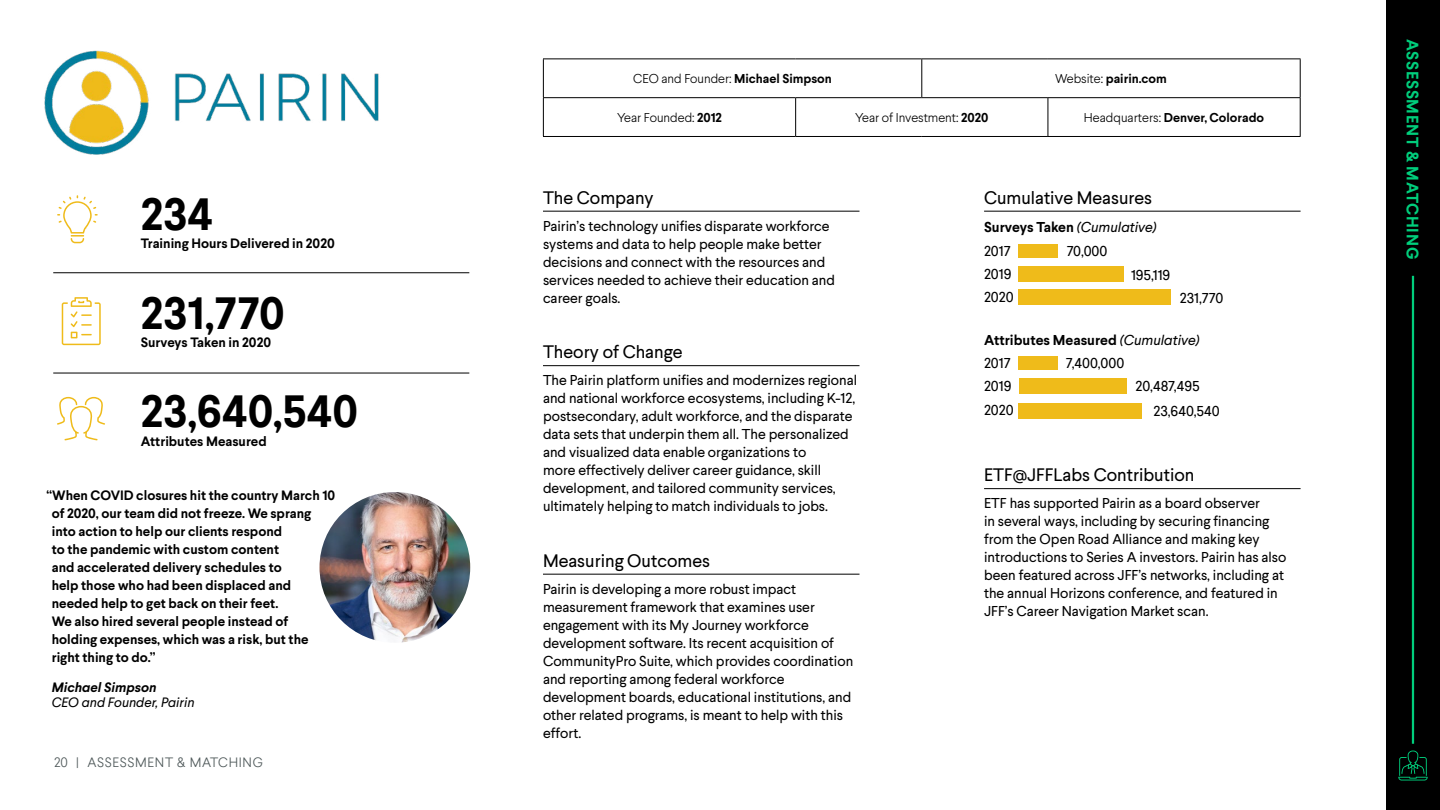
<style>
.page{position:relative;width:1440px;height:810px;background:#fff}
.page>*{position:absolute;margin:0;border:0;box-sizing:border-box;transform-origin:0 0}
.t1{font:700 45px/98.7px "Larsseit";color:#000}
.t2{font:18px "Larsseit";color:#000}
.t3{font:700 16.5px "Larsseit";letter-spacing:.045em;color:#00ce7c}
.t4{font:14.25px/18px "Larsseit";color:#000}
.t5{font:700 14.25px/23.2px "Larsseit";color:#000}
.t6{font:700 13.5px/18px "Larsseit";color:#000}
.t7{font:300 13.5px "Larsseit";letter-spacing:.05em;color:#4d5758}
.t8{font:italic 13.5px "Larsseit";color:#000}
.t9{font:italic 700 13.5px "Larsseit";color:#000}
.t10{font:300 12.75px "Larsseit";color:#000}
.t11{font:700 12.75px "Larsseit";color:#000}
.s1{font-weight:700}
.s2{font-weight:300}
.s3{font-weight:400;font-style:italic}
.s4{font-weight:400}
</style>
<div class="page">
<img style="left:44px;top:50px;width:335px;height:105px">
<hr style="left:543px;top:211px;width:317px;height:1px;background:#000">
<hr style="left:543px;top:365px;width:317px;height:1px;background:#000">
<hr style="left:543px;top:574px;width:317px;height:1px;background:#000">
<hr style="left:984px;top:488px;width:317px;height:1px;background:#000">
<hr style="left:53px;top:272px;width:416px;height:1px;background:#000">
<hr style="left:53px;top:373px;width:416px;height:1px;background:#000">
<img style="left:320px;top:492px;width:150px;height:151px;border-radius:75px">
<hr style="left:984px;top:211px;width:317px;height:1px;background:#000">
<div style="left:1019px;top:244px;width:39px;height:14px;background:#efbb1a"></div>
<div style="left:1019px;top:266px;width:105px;height:16px;background:#efbb1a"></div>
<div style="left:1019px;top:289px;width:152px;height:16px;background:#efbb1a"></div>
<div style="left:1019px;top:357px;width:39px;height:13px;background:#efbb1a"></div>
<div style="left:1019px;top:378px;width:108px;height:16px;background:#efbb1a"></div>
<div style="left:1019px;top:403px;width:123px;height:16px;background:#efbb1a"></div>
<svg style="left:57px;top:195px;width:41px;height:48px"></svg>
<div style="left:1386px;top:0;width:54px;height:810px;background:#000"></div>
<hr style="left:1412px;top:276px;width:2px;height:468px;background:#00ce7c">
<svg style="left:1398px;top:750px;width:30px;height:31px"></svg>
<hr style="left:543px;top:58px;width:253px;height:1px;background:#000">
<hr style="left:543px;top:59px;width:1px;height:38px;background:#000">
<hr style="left:796px;top:58px;width:126px;height:1px;background:#000">
<hr style="left:922px;top:58px;width:126px;height:1px;background:#000">
<hr style="left:921px;top:59px;width:1px;height:38px;background:#000">
<hr style="left:1048px;top:58px;width:253px;height:1px;background:#000">
<hr style="left:1300px;top:59px;width:1px;height:38px;background:#000">
<hr style="left:543px;top:97px;width:253px;height:1px;background:#000">
<hr style="left:543px;top:98px;width:1px;height:38px;background:#000">
<hr style="left:796px;top:97px;width:126px;height:1px;background:#000">
<hr style="left:795px;top:98px;width:1px;height:38px;background:#000">
<hr style="left:922px;top:97px;width:126px;height:1px;background:#000">
<hr style="left:1048px;top:97px;width:253px;height:1px;background:#000">
<hr style="left:1048px;top:98px;width:1px;height:38px;background:#000">
<hr style="left:1300px;top:98px;width:1px;height:38px;background:#000">
<hr style="left:543px;top:136px;width:253px;height:1px;background:#000">
<hr style="left:796px;top:136px;width:126px;height:1px;background:#000">
<hr style="left:922px;top:136px;width:126px;height:1px;background:#000">
<hr style="left:1048px;top:136px;width:253px;height:1px;background:#000">
<svg style="left:62px;top:297px;width:39px;height:48px"></svg>
<svg style="left:57px;top:397px;width:48px;height:43px"></svg>
<h1 class="t1" style="left:141px;top:165px;width:219px">234<br>231,770<br>23,640,540</h1>
<p class="t6" style="left:141px;top:234px;width:195px">Training Hours Delivered in 2020</p>
<p class="t6" style="left:141px;top:333px;width:132px">Surveys Taken in 2020</p>
<p class="t6" style="left:141px;top:432px;width:127px">Attributes Measured</p>
<p class="t6" style="left:52px;top:486px;width:285px;text-indent:-5px">“When COVID closures hit the country March 10 of 2020, our team did not freeze. We sprang into action to help our clients respond<br>to the pandemic with custom content<br>and accelerated delivery schedules to<br>help those who had been displaced and needed help to get back on their feet.<br>We also hired several people instead of holding expenses, which was a risk, but the right thing to do.”</p>
<p class="t9" style="left:52px;top:678px;width:106px">Michael Simpson</p>
<p class="t8" style="left:52px;top:694px;width:144px">CEO and Founder, Pairin</p>
<p class="t7" style="left:54px;top:754px;width:210px">20 | ASSESSMENT &amp; MATCHING</p>
<p class="t10" style="left:633px;top:70px;width:200px">CEO and Founder: <span class="s1">Michael Simpson</span></p>
<p class="t11" style="left:1055px;top:70px;width:113px"><span class="s2">Website:</span> pairin.com</p>
<p class="t10" style="left:617px;top:109px;width:106px">Year Founded: <span class="s1">2012</span></p>
<p class="t10" style="left:855px;top:109px;width:135px">Year of Investment: <span class="s1">2020</span></p>
<p class="t11" style="left:1084px;top:109px;width:182px"><span class="s2">Headquarters:</span> Denver, Colorado</p>
<p class="t2" style="left:543px;top:186px;width:112px">The Company</p>
<p class="t4" style="left:543px;top:217px;width:293px">Pairin’s technology unifies disparate workforce systems and data to help people make better decisions and connect with the resources and services needed to achieve their education and career goals.</p>
<p class="t2" style="left:543px;top:340px;width:141px">Theory of Change</p>
<p class="t4" style="left:543px;top:371px;width:316px">The Pairin platform unifies and modernizes regional and national workforce ecosystems, including K-12, postsecondary, adult workforce, and the disparate data sets that underpin them all. The personalized and visualized data enable organizations to<br>more effectively deliver career guidance, skill development, and tailored community services, ultimately helping to match individuals to jobs.</p>
<p class="t2" style="left:543px;top:549px;width:169px">Measuring Outcomes</p>
<p class="t4" style="left:543px;top:580px;width:312px">Pairin is developing a more robust impact measurement framework that examines user engagement with its My Journey workforce development software. Its recent acquisition of CommunityPro Suite, which provides coordination and reporting among federal workforce development boards, educational institutions, and other related programs, is meant to help with this effort.</p>
<p class="t2" style="left:984px;top:186px;width:169px">Cumulative Measures</p>
<p class="t5" style="left:984px;top:216px;width:174px">Surveys Taken <span class="s3">(Cumulative)<br></span><span class="s4">2017<br>2019<br>2020</span></p>
<p class="t4" style="left:1067px;top:241px;width:42px">70,000</p>
<p class="t4" style="left:1131px;top:265px;width:41px">195,119</p>
<p class="t4" style="left:1180px;top:288px;width:45px">231,770</p>
<p class="t5" style="left:984px;top:328px;width:217px">Attributes Measured <span class="s3">(Cumulative)<br></span><span class="s4">2017<br>2019<br>2020</span></p>
<p class="t4" style="left:1066px;top:354px;width:60px">7,400,000</p>
<p class="t4" style="left:1154px;top:374px;width:68px;line-height:24.9px;text-indent:-18px">20,487,495<br>23,640,540</p>
<p class="t2" style="left:984px;top:463px;width:212px">ETF@JFFLabs Contribution</p>
<p class="t4" style="left:984px;top:494px;width:304px">ETF has supported Pairin as a board observer<br>in several ways, including by securing financing from the Open Road Alliance and making key introductions to Series A investors. Pairin has also been featured across JFF’s networks, including at the annual Horizons conference, and featured in JFF’s Career Navigation Market scan.</p>
<p class="t3" style="left:1424px;top:39px;width:222px;rotate:90deg">ASSESSMENT &amp; MATCHING</p>
</div>
